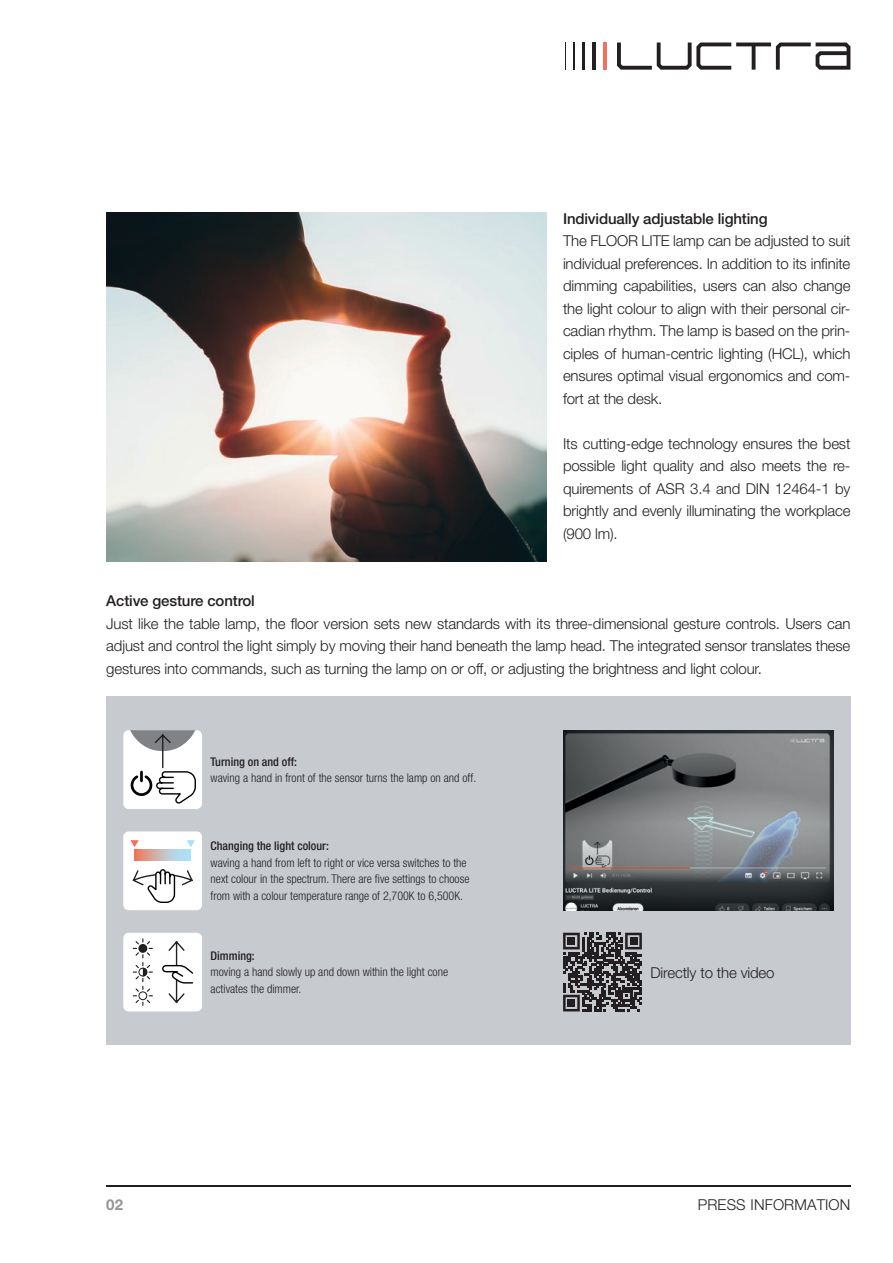
<style>
.page{position:relative;width:893px;height:1263px;background:#fff}
.page>*{position:absolute;margin:0;border:0;box-sizing:border-box;transform-origin:0 0}
.t1{font:300 15px/22.5px "Helvetica Neue LT Pro";letter-spacing:-.01em;color:#231f20;text-align:justify}
.t2{font:500 15px "Helvetica Neue LT Pro";letter-spacing:-.01em;color:#231f20}
.t3{font:300 15px "Helvetica Neue LT Pro";letter-spacing:.01em;color:#231f20}
.t4{font:700 15px "Helvetica Neue LT Pro";color:#939598}
.t5{font:300 condensed 12px/16.5px "Helvetica Neue LT Pro";color:#231f20}
.t6{font:500 condensed 12px "Helvetica Neue LT Pro";color:#231f20}
</style>
<div class="page">
<hr style="left:106px;top:1185px;width:744px;height:2px;background:#231f20">
<hr style="left:603px;top:43px;width:4px;height:27px;background:#f26f59">
<hr style="left:593px;top:43px;width:3px;height:27px;background:#231f20">
<hr style="left:582px;top:43px;width:3px;height:27px;background:#231f20">
<hr style="left:573px;top:43px;width:2px;height:27px;background:#231f20">
<svg style="left:565px;top:43px;width:1px;height:27px"></svg>
<svg style="left:617px;top:43px;width:233px;height:27px"></svg>
<div style="left:106px;top:696px;width:744px;height:349px;background:#c7cacf"></div>
<div style="left:123px;top:730px;width:79px;height:79px;background:#fff;border-radius:5px"></div>
<svg style="left:130px;top:730px;width:67px;height:74px"></svg>
<svg style="left:123px;top:831px;width:79px;height:79px"></svg>
<svg style="left:123px;top:933px;width:79px;height:78px"></svg>
<svg style="left:563px;top:933px;width:79px;height:78px"></svg>
<div style="left:568px;top:937px;width:7px;height:8px;background:#231f20"></div>
<div style="left:630px;top:937px;width:7px;height:8px;background:#231f20"></div>
<div style="left:568px;top:999px;width:7px;height:8px;background:#231f20"></div>
<img style="left:106px;top:213px;width:440px;height:348px">
<img style="left:563px;top:730px;width:270px;height:180px">
<p class="t2" style="left:563px;top:209px;width:206px">Individually adjustable lighting</p>
<p class="t1" style="left:563px;top:229px;width:289px">The FLOOR LITE lamp can be adjusted to suit individual preferences. In addition to its infinite dimming capabilities, users can also change the light colour to align with their personal cir&shy;cadian rhythm. The lamp is based on the prin&shy;ciples of human-centric lighting (HCL), which ensures optimal visual ergonomics and com&shy;fort at the desk.</p>
<p class="t1" style="left:563px;top:432px;width:289px">Its cutting-edge technology ensures the best possible light quality and also meets the re&shy;quirements of ASR 3.4 and DIN 12464-1 by brightly and evenly illuminating the workplace (900 lm).</p>
<p class="t2" style="left:106px;top:592px;width:150px">Active gesture control</p>
<p class="t1" style="left:106px;top:612px;width:746px">Just like the table lamp, the floor version sets new standards with its three-dimensional gesture controls. Users can adjust and control the light simply by moving their hand beneath the lamp head. The integrated sensor translates these gestures into commands, such as turning the lamp on or off, or adjusting the brightness and light colour.</p>
<p class="t6" style="left:211px;top:754px;width:88px">Turning on and off:</p>
<p class="t5" style="left:211px;top:769px;width:267px">waving a hand in front of the sensor turns the lamp on and off.</p>
<p class="t6" style="left:211px;top:839px;width:120px">Changing the light colour:</p>
<p class="t5" style="left:211px;top:854px;width:260px">waving a hand from left to right or vice versa switches to the next colour in the spectrum. There are five settings to choose from with a colour temperature range of 2,700K to 6,500K.</p>
<p class="t6" style="left:211px;top:948px;width:46px">Dimming:</p>
<p class="t5" style="left:211px;top:964px;width:239px">moving a hand slowly up and down within the light cone activates the dimmer.</p>
<p class="t1" style="left:650px;top:961px;width:126px">Directly to the video</p>
<p class="t4" style="left:106px;top:1195px;width:18px">02</p>
<p class="t3" style="left:698px;top:1195px;width:154px">PRESS INFORMATION</p>
</div>
